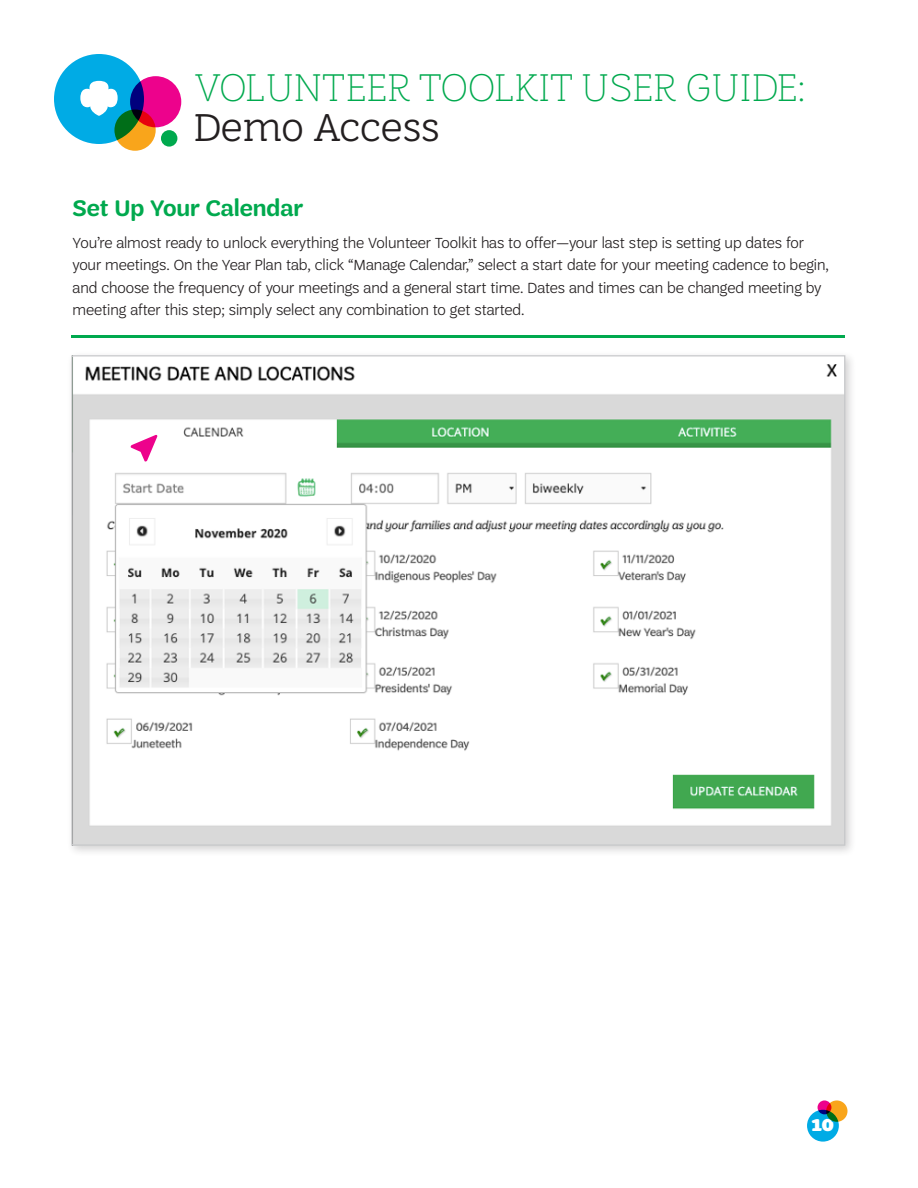
<style>
.page{position:relative;width:918px;height:1188px;background:#fff}
.page>*{position:absolute;margin:0;border:0;box-sizing:border-box;transform-origin:0 0}
.t1{font:100 42px "Trefoil Slab";letter-spacing:.01em;color:#00a94e}
.t2{font:300 42px "Trefoil Slab";color:#231f20}
.SUBHEAD_BOLD_U_LC_gr{font:600 24px "Trefoil Sans";color:#00a94e}
.t3{font:900 18px "Trefoil Slab";color:#fff}
.BODY_COPY{font:300 15.75px/22.5px "Trefoil Sans";color:#231f20}
</style>
<div class="page">
<div style="left:161px;top:130px;width:16px;height:17px;background:#00a94e;border-radius:50%"></div>
<div style="left:54px;top:54px;width:90px;height:90px;background:#00abe5;border-radius:50%"></div>
<svg style="left:80px;top:81px;width:38px;height:35px"></svg>
<svg style="left:114px;top:110px;width:42px;height:41px"></svg>
<svg style="left:130px;top:76px;width:51px;height:51px;background:#c0047d"></svg>
<div style="left:807px;top:1110px;width:32px;height:32px;background:#00abe5;border-radius:50%"></div>
<svg style="left:818px;top:1100px;width:13px;height:14px"></svg>
<svg style="left:826px;top:1100px;width:22px;height:22px"></svg>
<div style="left:67px;top:350px;width:790px;height:507px;background:#231f20;opacity:.2"></div>
<img style="left:73px;top:357px;width:770px;height:487px">
<hr style="left:71px;top:335px;width:774px;height:3px;background:#00a94e">
<svg style="left:130px;top:435px;width:28px;height:27px"></svg>
<h1 class="t1" style="left:194px;top:65px;width:613px">VOLUNTEER TOOLKIT USER GUIDE:</h1>
<h1 class="t2" style="left:194px;top:104px;width:248px">Demo Access</h1>
<p class="SUBHEAD_BOLD_U_LC_gr" style="left:73px;top:195px;width:232px">Set Up Your Calendar</p>
<p class="BODY_COPY" style="left:73px;top:231px;width:758px">You’re almost ready to unlock everything the Volunteer Toolkit has to offer—your last step is setting up dates for your meetings. On the Year Plan tab, click “Manage Calendar,” select a start date for your meeting cadence to begin, and choose the frequency of your meetings and a general start time. Dates and times can be changed meeting by meeting after this step; simply select any combination to get started.</p>
<p class="t3" style="left:812px;top:1115px;width:24px">10</p>
</div>
